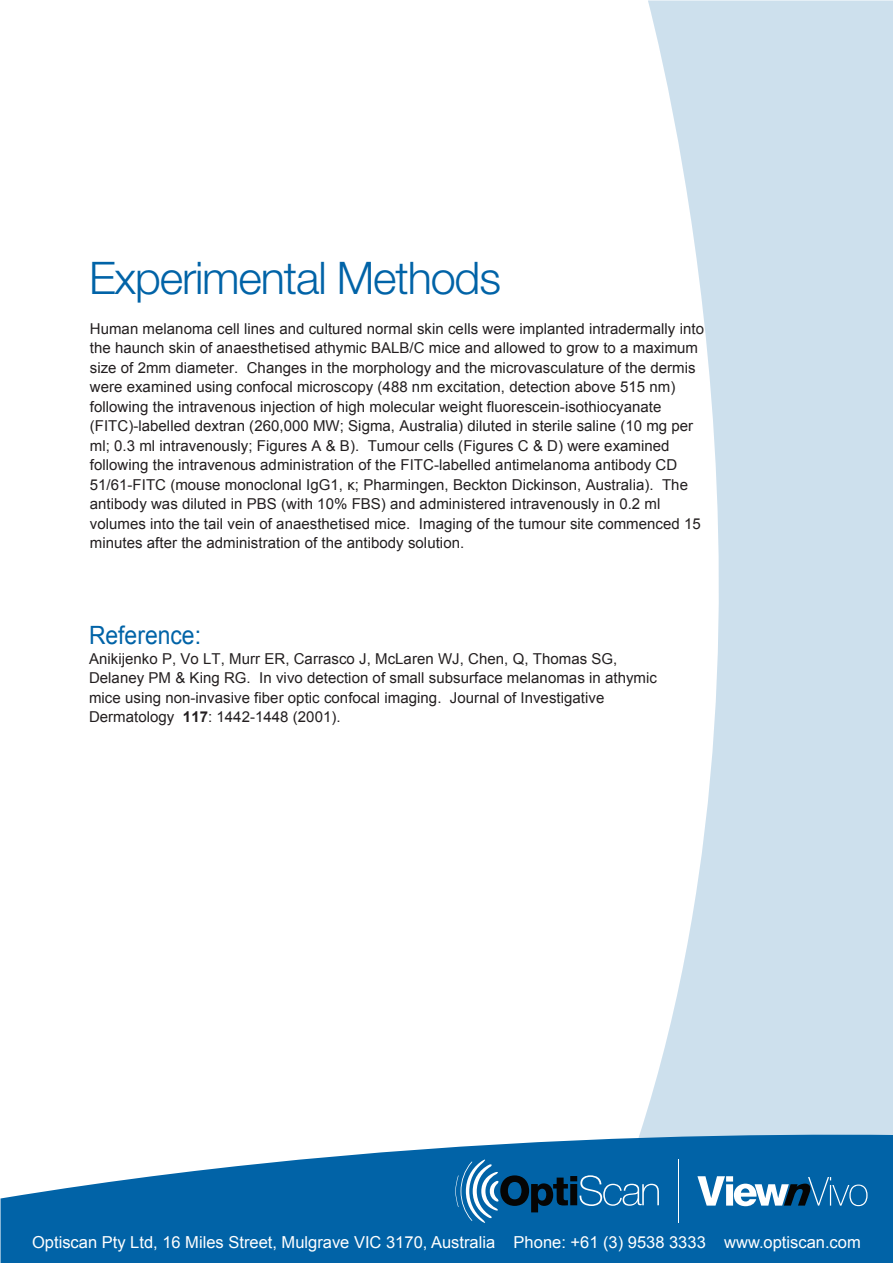
<style>
.page{position:relative;width:893px;height:1263px;background:#fff}
.page>*{position:absolute;margin:0;border:0;box-sizing:border-box;transform-origin:0 0}
.t1{font:300 45px "Helvetica Neue";letter-spacing:-.025em;color:#0163a7}
.t2{font:25.2px "Arial";color:#0163a7;scale:.91 1}
.t3{font:16.5px "Arial";color:#fff}
.t4{font:15px/19.5px "Arial";letter-spacing:.005em;color:#231f20}
.s1{font-weight:700}
</style>
<div class="page">
<svg style="left:644px;top:1px;width:248px;height:1120px;fill:#cde0ed"></svg>
<svg style="left:1px;top:1121px;width:892px;height:142px;fill:#0163a7"></svg>
<svg style="left:697px;top:1176px;width:171px;height:30px"></svg>
<svg style="left:455px;top:1158px;width:204px;height:67px;background:#17679e"></svg>
<hr style="left:678px;top:1159px;width:1px;height:64px;background:#fff">
<h1 class="t1" style="left:89px;top:250px;width:413px">Experimental Methods</h1>
<p class="t4" style="left:90px;top:319px;width:616px">Human melanoma cell lines and cultured normal skin cells were implanted intradermally into the haunch skin of anaesthetised athymic BALB/C mice and allowed to grow to a maximum size of 2mm diameter. Changes in the morphology and the microvasculature of the dermis were examined using confocal microscopy (488 nm excitation, detection above 515 nm) following the intravenous injection of high molecular weight fluorescein-isothiocyanate (FITC)-labelled dextran (260,000 MW; Sigma, Australia) diluted in sterile saline (10 mg per ml; 0.3 ml intravenously; Figures A &amp; B). Tumour cells (Figures C &amp; D) were examined following the intravenous administration of the FITC-labelled antimelanoma antibody CD 51/61-FITC (mouse monoclonal IgG1, κ; Pharmingen, Beckton Dickinson, Australia). The antibody was diluted in PBS (with 10% FBS) and administered intravenously in 0.2 ml volumes into the tail vein of anaesthetised mice. Imaging of the tumour site commenced 15 minutes after the administration of the antibody solution.</p>
<h2 class="t2" style="left:89px;top:619px;width:125px">Reference:</h2>
<p class="t4" style="left:89px;top:649px;width:569px">Anikijenko P, Vo LT, Murr ER, Carrasco J, McLaren WJ, Chen, Q, Thomas SG, Delaney PM &amp; King RG. In vivo detection of small subsurface melanomas in athymic mice using non-invasive fiber optic confocal imaging. Journal of Investigative Dermatology <span class="s1">117</span>: 1442-1448 (2001).</p>
<p class="t3" style="left:32px;top:1231px;width:830px">Optiscan Pty Ltd, 16 Miles Street, Mulgrave VIC 3170, Australia Phone: +61 (3) 9538 3333 www.optiscan.com</p>
</div>
